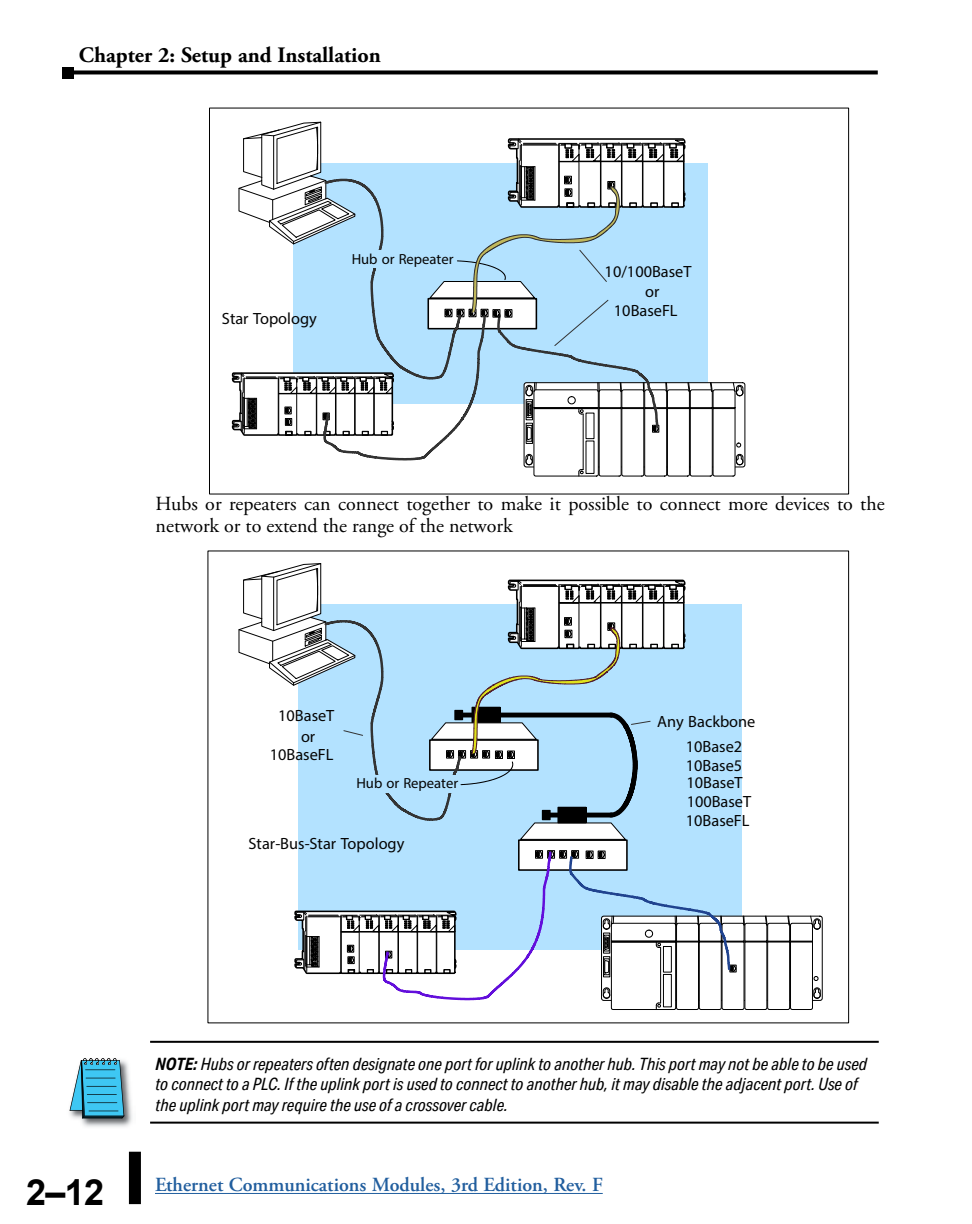
<style>
.page{position:relative;width:972px;height:1224px;background:#fff}
.page>*{position:absolute;margin:0;border:0;box-sizing:border-box;transform-origin:0 0}
.t1{font:700 36px "Arial";color:#000}
.t2{font:700 22px "Adobe Garamond Pro";color:#000}
.t3{font:20px/22px "Adobe Garamond Pro";color:#000}
.t4{font:600 20px "Adobe Garamond Pro";color:#215e9e}
.t5{font:italic 17px/20.4px "Aktiv Grotesk Cd";color:#000}
.t6{font:700 16.4px/20.4px "Swiss 721 SWA";color:#050505;text-align:center}
.t7{font:700 14.6px "Swiss 721 SWA";color:#050505}
.s1{font-weight:700}
</style>
<div class="page">
<hr style="left:155px;top:1193px;width:448px;height:1px;background:#215e9e">
<div style="left:129px;top:1152px;width:12px;height:52px;background:#000"></div>
<svg style="left:74px;top:70px;width:804px;height:4px;background:#1e1e1e"></svg>
<div style="left:62px;top:67px;width:12px;height:11px;background:#000"></div>
<div style="left:294px;top:163px;width:414px;height:241px;background:#b3e2ff"></div>
<svg style="left:231px;top:369px;width:91px;height:67px"></svg>
<svg style="left:238px;top:121px;width:84px;height:124px"></svg>
<svg style="left:523px;top:382px;width:223px;height:95px"></svg>
<svg style="left:322px;top:178px;width:338px;height:285px"></svg>
<div style="left:347px;top:251px;width:156px;height:17px;background:#b3e2ff"></div>
<svg style="left:428px;top:138px;width:258px;height:209px"></svg>
<div style="left:299px;top:604px;width:443px;height:346px;background:#b3e2ff"></div>
<div style="left:519px;top:840px;width:108px;height:30px;background:#fff"></div>
<div style="left:518px;top:839px;width:110px;height:32px;border:2px solid #000"></div>
<svg style="left:238px;top:563px;width:448px;height:277px"></svg>
<svg style="left:294px;top:850px;width:529px;height:160px"></svg>
<hr style="left:150px;top:1041px;width:729px;height:2px;background:#000">
<hr style="left:150px;top:1122px;width:729px;height:2px;background:#000">
<img style="left:69px;top:1061px;width:63px;height:66px">
<svg style="left:70px;top:1058px;width:54px;height:61px;background:#50acc9"></svg>
<p class="t2" style="left:79px;top:43px;width:304px">Chapter 2: Setup and Installation</p>
<p class="t6" style="left:222px;top:308px;width:96px">Star Topology</p>
<p class="t7" style="left:352px;top:250px;width:103px">Hub or Repeater</p>
<p class="t6" style="left:605px;top:261px;width:88px">10/100BaseT or</p>
<p class="t6" style="left:614px;top:300px;width:65px">10BaseFL</p>
<p class="t3" style="left:156px;top:493px;width:731px">Hubs or repeaters can connect together to make it possible to connect more devices to the network or to extend the range of the network</p>
<p class="t6" style="left:278px;top:705px;width:58px">10BaseT or</p>
<p class="t6" style="left:270px;top:744px;width:65px">10BaseFL</p>
<p class="t7" style="left:356px;top:774px;width:103px">Hub or Repeater</p>
<p class="t6" style="left:249px;top:833px;width:157px">Star-Bus-Star Topology</p>
<p class="t6" style="left:657px;top:711px;width:100px">Any Backbone</p>
<p class="t6" style="left:686px;top:737px;width:58px;line-height:18.8px;text-align:left">10Base2<br>10Base5</p>
<p class="t6" style="left:686px;top:772px;width:58px">10BaseT</p>
<p class="t6" style="left:686px;top:810px;width:65px">10BaseFL</p>
<p class="t6" style="left:687px;top:791px;width:66px">100BaseT</p>
<h1 class="t1" style="left:26px;top:1167px;width:80px">2–12</h1>
<p class="t5" style="left:156px;top:1053px;width:713px"><span class="s1">NOTE:</span> Hubs or repeaters often designate one port for uplink to another hub. This port may not be able to be used to connect to a PLC. If the uplink port is used to connect to another hub, it may disable the adjacent port. Use of the uplink port may require the use of a crossover cable.</p>
<p class="t4" style="left:155px;top:1174px;width:449px">Ethernet Communications Modules, 3rd Edition, Rev. F</p>
</div>
